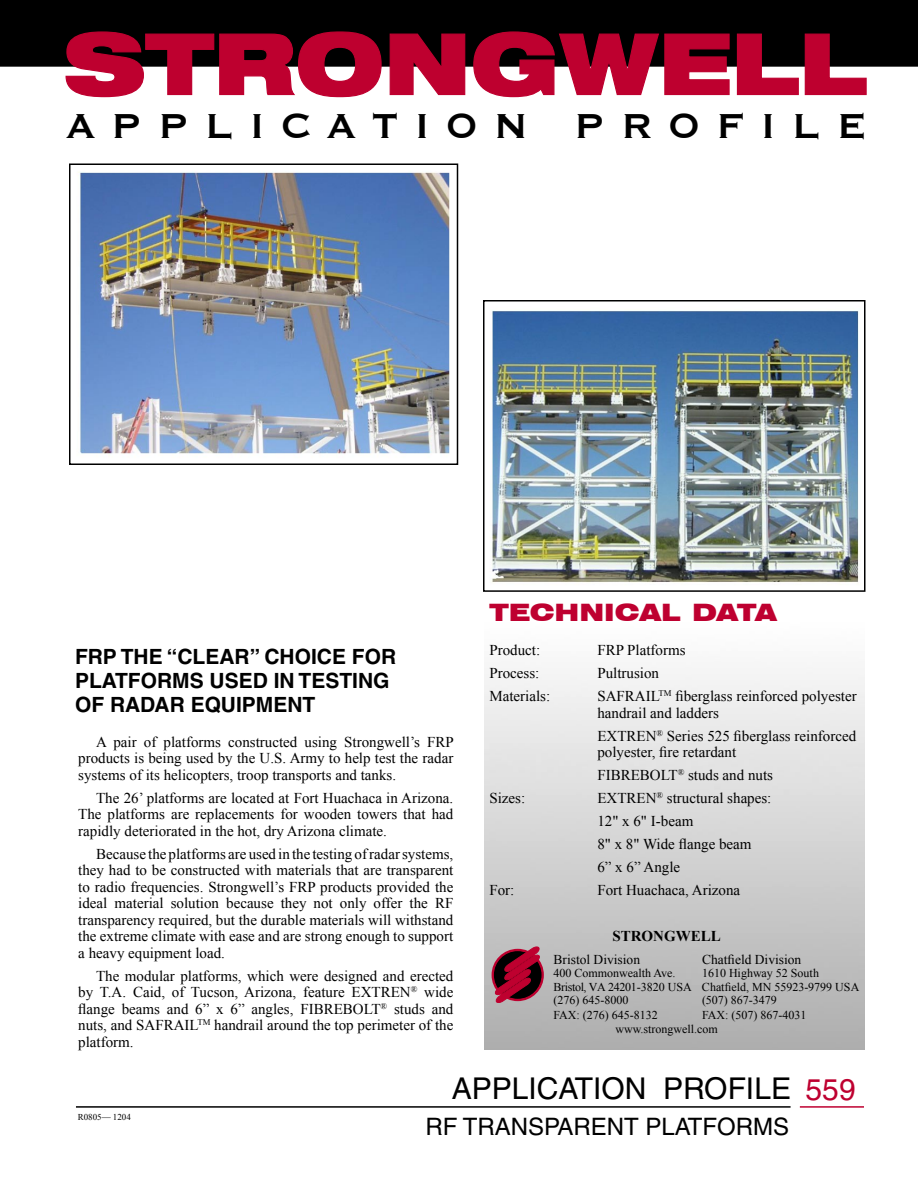
<style>
.page{position:relative;width:918px;height:1188px;background:#fff}
.page>*{position:absolute;margin:0;border:0;box-sizing:border-box;transform-origin:0 0}
.t1{font:700 45px "Copperplate Gothic BT";letter-spacing:.35em;color:#000}
.Subhead_3{font:30px "Helvetica";color:#000}
.Number{font:30px "Helvetica";color:#be0030}
.Subhead_1{font:24px "Helvetica";color:#000}
.Subhead_2{font:900 expanded 24px "Swiss 721 BT";color:#be0030}
.Subhead_1-2{font:700 21px "Helvetica";color:#000}
.Body_text{font:15px/16.5px "Times New Roman";color:#000;text-align:justify}
.Technical_Data{font:15px/16.5px "Times New Roman";color:#000}
.Body_text-2{font:700 15px "Times New Roman";color:#000}
.Body_text-3{font:13.5px "Times New Roman";color:#000}
.Body_text-4{font:12px "Times New Roman";color:#000}
.t2{font:9px "Times New Roman";color:#000}
</style>
<div class="page">
<div style="left:0;top:0;width:918px;height:67px;background:#000"></div>
<hr style="left:76px;top:1106px;width:715px;height:2px;background:#000">
<hr style="left:800px;top:1106px;width:64px;height:2px;background:#be0030">
<svg style="left:65px;top:31px;width:317px;height:67px"></svg>
<svg style="left:389px;top:33px;width:77px;height:63px"></svg>
<svg style="left:473px;top:31px;width:257px;height:67px"></svg>
<svg style="left:736px;top:33px;width:131px;height:63px"></svg>
<img style="left:484px;top:672px;width:381px;height:378px">
<div style="left:493px;top:950px;width:50px;height:50px;border:1px solid #be002f;border-radius:50%"></div>
<svg style="left:495px;top:947px;width:45px;height:56px"></svg>
<img style="left:78px;top:172px;width:372px;height:282px">
<div style="left:69px;top:163px;width:389px;height:302px;border:2px solid #000"></div>
<img style="left:492px;top:310px;width:367px;height:273px">
<div style="left:483px;top:300px;width:382px;height:292px;border:2px solid #000"></div>
<p class="t1" style="left:67px;top:101px;width:802px">APPLICATION PROFILE</p>
<p class="Subhead_1-2" style="left:75px;top:643px;width:323px">FRP THE “CLEAR” CHOICE FOR</p>
<p class="Subhead_1-2" style="left:75px;top:667px;width:316px">PLATFORMS USED IN TESTING</p>
<p class="Subhead_1-2" style="left:75px;top:691px;width:242px">OF RADAR EQUIPMENT</p>
<p class="Body_text" style="left:78px;top:733px;width:377px;text-indent:18px">A pair of platforms constructed using Strongwell’s FRP products is being used by the U.S. Army to help test the radar systems of its helicopters, troop transports and tanks.</p>
<p class="Body_text" style="left:78px;top:789px;width:377px;text-indent:18px">The 26’ platforms are located at Fort Huachaca in Arizona.<br>The platforms are replacements for wooden towers that had rapidly deteriorated in the hot, dry Arizona climate.</p>
<p class="Body_text" style="left:78px;top:845px;width:377px;text-indent:18px">Because the platforms are used in the testing of radar systems, they had to be constructed with materials that are transparent to radio frequencies. Strongwell’s FRP products provided the ideal material solution because they not only offer the RF transparency required, but the durable materials will withstand the extreme climate with ease and are strong enough to support a heavy equipment load.</p>
<p class="Body_text" style="left:78px;top:967px;width:377px;text-indent:18px">The modular platforms, which were designed and erected by T.A. Caid, of Tucson, Arizona, feature EXTREN<sup>®</sup> wide flange beams and 6” x 6” angles, FIBREBOLT<sup>®</sup> studs and nuts, and SAFRAIL<sup>TM</sup> handrail around the top perimeter of the platform.</p>
<p class="Subhead_2" style="left:489px;top:598px;width:289px">TECHNICAL DATA</p>
<p class="Technical_Data" style="left:489px;top:642px;width:52px">Product:</p>
<p class="Technical_Data" style="left:597px;top:642px;width:90px">FRP Platforms</p>
<p class="Technical_Data" style="left:489px;top:665px;width:51px">Process:</p>
<p class="Technical_Data" style="left:597px;top:665px;width:63px">Pultrusion</p>
<p class="Technical_Data" style="left:489px;top:688px;width:62px">Materials:</p>
<p class="Technical_Data" style="left:597px;top:688px;width:261px">SAFRAIL<sup>TM</sup> fiberglass reinforced polyester handrail and ladders</p>
<p class="Technical_Data" style="left:597px;top:727px;width:260px">EXTREN<sup>®</sup> Series 525 fiberglass reinforced polyester, fire retardant</p>
<p class="Technical_Data" style="left:597px;top:767px;width:177px">FIBREBOLT<sup>®</sup> studs and nuts</p>
<p class="Technical_Data" style="left:489px;top:790px;width:37px">Sizes:</p>
<p class="Technical_Data" style="left:597px;top:790px;width:176px">EXTREN<sup>®</sup> structural shapes:</p>
<p class="Technical_Data" style="left:597px;top:813px;width:97px">12" x 6" I-beam</p>
<p class="Technical_Data" style="left:597px;top:836px;width:156px">8" x 8" Wide flange beam</p>
<p class="Technical_Data" style="left:597px;top:859px;width:84px">6” x 6” Angle</p>
<p class="Technical_Data" style="left:489px;top:881px;width:27px">For:</p>
<p class="Technical_Data" style="left:597px;top:881px;width:144px">Fort Huachaca, Arizona</p>
<p class="Body_text-2" style="left:612px;top:925px;width:110px">STRONGWELL</p>
<p class="Body_text-3" style="left:554px;top:950px;width:88px">Bristol Division</p>
<p class="Body_text-3" style="left:702px;top:950px;width:101px">Chatfield Division</p>
<p class="Body_text-4" style="left:554px;top:965px;width:124px">400 Commonwealth Ave.</p>
<p class="Body_text-4" style="left:702px;top:965px;width:118px">1610 Highway 52 South</p>
<p class="Body_text-4" style="left:554px;top:979px;width:307px">Bristol, VA 24201-3820 USA Chatfield, MN 55923-9799 USA</p>
<p class="Body_text-4" style="left:554px;top:992px;width:76px">(276) 645-8000</p>
<p class="Body_text-4" style="left:702px;top:992px;width:76px">(507) 867-3479</p>
<p class="Body_text-4" style="left:554px;top:1007px;width:106px">FAX: (276) 645-8132</p>
<p class="Body_text-4" style="left:702px;top:1007px;width:106px">FAX: (507) 867-4031</p>
<p class="Body_text-4" style="left:615px;top:1021px;width:104px">www.strongwell.com</p>
<p class="t2" style="left:78px;top:1111px;width:55px">R0805— 1204</p>
<p class="Subhead_3" style="left:452px;top:1071px;width:341px">APPLICATION PROFILE</p>
<p class="Number" style="left:806px;top:1072px;width:52px">559</p>
<p class="Subhead_1" style="left:425px;top:1112px;width:365px">RF TRANSPARENT PLATFORMS</p>
</div>
